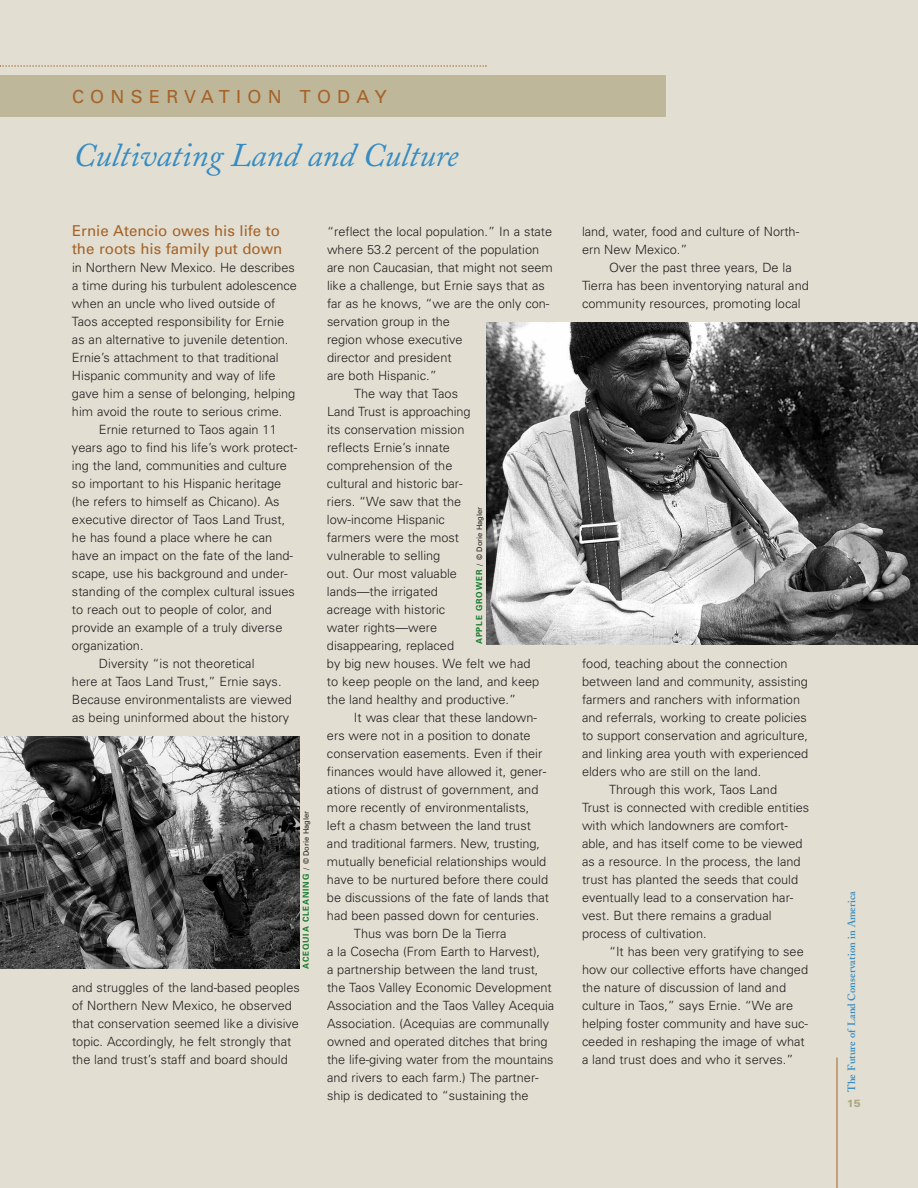
<style>
.page{position:relative;width:918px;height:1188px;background:#e2dfd2}
.page>*{position:absolute;margin:0;border:0;box-sizing:border-box;transform-origin:0 0}
.t1{font:italic 33px "Adobe Caslon";color:#358bc2}
.t2{font:18px "Univers";letter-spacing:.35em;color:#a56329}
.t3{font:15px/18px "Univers";color:#a56329}
.t4{font:300 12.75px/18px "Univers";color:#231f20}
.t5{font:600 10.5px "Adobe Caslon";letter-spacing:.005em;color:#358bc2}
.t6{font:900 10.5px "Univers";color:#aea984}
.t7{font:700 8.25px "Univers";letter-spacing:.1em;color:#187b2f}
.t8{font:7.5px "Univers";color:#231f20}
.s1{font-weight:400;font-size:7.5px;color:#231f20}
.s2{font-weight:700;font-size:8.25px;color:#187b2f}
</style>
<div class="page">
<img style="left:486px;top:322px;width:432px;height:323px">
<div style="left:0;top:75px;width:666px;height:42px;background:#beb79a"></div>
<svg style="left:0;top:65px;width:487px;height:2px"></svg>
<img style="left:0;top:736px;width:300px;height:233px">
<hr style="left:837px;top:1058px;width:1px;height:130px;background:#a56329">
<h2 class="t2" style="left:72px;top:90px;width:316px">CONSERVATION TODAY</h2>
<h1 class="t1" style="left:72px;top:144px;width:386px">Cultivating Land and Culture</h1>
<p class="t3" style="left:72px;top:223px;width:212px">Ernie Atencio owes his life to the roots his family put down</p>
<p class="t4" style="left:72px;top:259px;width:224px">in Northern New Mexico. He describes</p>
<p class="t4" style="left:72px;top:277px;width:226px">a time during his turbulent adolescence</p>
<p class="t4" style="left:72px;top:295px;width:205px">when an uncle who lived outside of</p>
<p class="t4" style="left:72px;top:313px;width:214px">Taos accepted responsibility for Ernie</p>
<p class="t4" style="left:72px;top:331px;width:218px">as an alternative to juvenile detention.</p>
<p class="t4" style="left:72px;top:349px;width:208px">Ernie’s attachment to that traditional</p>
<p class="t4" style="left:72px;top:367px;width:205px">Hispanic community and way of life</p>
<p class="t4" style="left:72px;top:385px;width:225px">gave him a sense of belonging, helping</p>
<p class="t4" style="left:72px;top:403px;width:212px">him avoid the route to serious crime.</p>
<p class="t4" style="left:99px;top:421px;width:179px">Ernie returned to Taos again 11</p>
<p class="t4" style="left:72px;top:439px;width:227px">years ago to find his life’s work protect-</p>
<p class="t4" style="left:72px;top:457px;width:217px">ing the land, communities and culture</p>
<p class="t4" style="left:72px;top:475px;width:211px">so important to his Hispanic heritage</p>
<p class="t4" style="left:72px;top:493px;width:209px">(he refers to himself as Chicano). As</p>
<p class="t4" style="left:72px;top:511px;width:215px">executive director of Taos Land Trust,</p>
<p class="t4" style="left:72px;top:529px;width:202px">he has found a place where he can</p>
<p class="t4" style="left:72px;top:547px;width:223px">have an impact on the fate of the land-</p>
<p class="t4" style="left:72px;top:565px;width:217px">scape, use his background and under-</p>
<p class="t4" style="left:72px;top:583px;width:224px">standing of the complex cultural issues</p>
<p class="t4" style="left:72px;top:601px;width:201px">to reach out to people of color, and</p>
<p class="t4" style="left:72px;top:619px;width:212px">provide an example of a truly diverse</p>
<p class="t4" style="left:72px;top:637px;width:73px">organization.</p>
<p class="t4" style="left:99px;top:655px;width:157px">Diversity “is not theoretical</p>
<p class="t4" style="left:72px;top:673px;width:211px">here at Taos Land Trust,” Ernie says.</p>
<p class="t4" style="left:72px;top:691px;width:221px">Because environmentalists are viewed</p>
<p class="t4" style="left:72px;top:709px;width:219px">as being uninformed about the history</p>
<p class="t7" style="left:303px;top:969px;width:159px;rotate:-90deg">ACEQUIA CLEANING <span class="s1">/ © Dorie Hagler</span></p>
<p class="t4" style="left:72px;top:979px;width:229px">and struggles of the land-based peoples of Northern New Mexico, he observed that conservation seemed like a divisive topic. Accordingly, he felt strongly that the land trust’s staff and board should</p>
<p class="t4" style="left:327px;top:223px;width:227px">“reflect the local population.” In a state</p>
<p class="t4" style="left:327px;top:241px;width:214px">where 53.2 percent of the population</p>
<p class="t4" style="left:327px;top:259px;width:227px">are non Caucasian, that might not seem</p>
<p class="t4" style="left:327px;top:277px;width:219px">like a challenge, but Ernie says that as</p>
<p class="t4" style="left:327px;top:295px;width:224px">far as he knows, “we are the only con-</p>
<p class="t4" style="left:327px;top:313px;width:125px">servation group in the</p>
<p class="t4" style="left:327px;top:331px;width:137px">region whose executive</p>
<p class="t4" style="left:327px;top:349px;width:126px">director and president</p>
<p class="t4" style="left:327px;top:367px;width:111px">are both Hispanic.”</p>
<p class="t4" style="left:354px;top:385px;width:106px">The way that Taos</p>
<p class="t4" style="left:327px;top:403px;width:145px">Land Trust is approaching</p>
<p class="t4" style="left:327px;top:421px;width:139px">its conservation mission</p>
<p class="t4" style="left:327px;top:439px;width:125px">reflects Ernie’s innate</p>
<p class="t4" style="left:327px;top:457px;width:127px">comprehension of the</p>
<p class="t4" style="left:327px;top:475px;width:137px">cultural and historic bar-</p>
<p class="t4" style="left:327px;top:493px;width:136px">riers. “We saw that the</p>
<p class="t4" style="left:327px;top:511px;width:119px">low-income Hispanic</p>
<p class="t4" style="left:327px;top:529px;width:134px">farmers were the most</p>
<p class="t4" style="left:327px;top:547px;width:115px">vulnerable to selling</p>
<p class="t4" style="left:327px;top:565px;width:132px">out. Our most valuable</p>
<p class="t4" style="left:327px;top:583px;width:112px">lands—the irrigated</p>
<p class="t4" style="left:327px;top:601px;width:120px">acreage with historic</p>
<p class="t4" style="left:327px;top:619px;width:112px">water rights—were</p>
<p class="t4" style="left:327px;top:637px;width:129px">disappearing, replaced</p>
<p class="t4" style="left:327px;top:655px;width:205px">by big new houses. We felt we had</p>
<p class="t4" style="left:327px;top:673px;width:214px">to keep people on the land, and keep</p>
<p class="t4" style="left:327px;top:691px;width:191px">the land healthy and productive.”</p>
<p class="t4" style="left:354px;top:709px;width:185px">It was clear that these landown-</p>
<p class="t4" style="left:327px;top:727px;width:205px">ers were not in a position to donate</p>
<p class="t4" style="left:327px;top:745px;width:217px">conservation easements. Even if their</p>
<p class="t4" style="left:327px;top:763px;width:221px">finances would have allowed it, gener-</p>
<p class="t4" style="left:327px;top:781px;width:213px">ations of distrust of government, and</p>
<p class="t4" style="left:327px;top:799px;width:204px">more recently of environmentalists,</p>
<p class="t4" style="left:327px;top:817px;width:205px">left a chasm between the land trust</p>
<p class="t4" style="left:327px;top:835px;width:215px">and traditional farmers. New, trusting,</p>
<p class="t4" style="left:327px;top:853px;width:221px">mutually beneficial relationships would</p>
<p class="t4" style="left:327px;top:871px;width:223px">have to be nurtured before there could</p>
<p class="t4" style="left:327px;top:889px;width:224px">be discussions of the fate of lands that</p>
<p class="t4" style="left:327px;top:907px;width:214px">had been passed down for centuries.</p>
<p class="t4" style="left:354px;top:925px;width:154px">Thus was born De la Tierra</p>
<p class="t4" style="left:327px;top:943px;width:215px">a la Cosecha (From Earth to Harvest),</p>
<p class="t4" style="left:327px;top:961px;width:213px">a partnership between the land trust,</p>
<p class="t4" style="left:327px;top:979px;width:226px">the Taos Valley Economic Development</p>
<p class="t4" style="left:327px;top:997px;width:229px">Association and the Taos Valley Acequia</p>
<p class="t4" style="left:327px;top:1015px;width:224px">Association. (Acequias are communally</p>
<p class="t4" style="left:327px;top:1033px;width:222px">owned and operated ditches that bring</p>
<p class="t4" style="left:327px;top:1051px;width:228px">the life-giving water from the mountains</p>
<p class="t4" style="left:327px;top:1069px;width:213px">and rivers to each farm.) The partner-</p>
<p class="t4" style="left:327px;top:1087px;width:203px">ship is dedicated to “sustaining the</p>
<p class="t8" style="left:477px;top:644px;width:139px;rotate:-90deg"><span class="s2">APPLE GROWER</span> / © Dorie Hagler</p>
<p class="t4" style="left:582px;top:223px;width:219px">land, water, food and culture of North&shy;ern New Mexico.”</p>
<p class="t4" style="left:582px;top:259px;width:228px;text-indent:27px">Over the past three years, De la<br>Tierra has been inventorying natural and community resources, promoting local</p>
<p class="t4" style="left:582px;top:655px;width:207px">food, teaching about the connection</p>
<p class="t4" style="left:582px;top:673px;width:228px">between land and community, assisting</p>
<p class="t4" style="left:582px;top:691px;width:220px">farmers and ranchers with information</p>
<p class="t4" style="left:582px;top:709px;width:226px">and referrals, working to create policies</p>
<p class="t4" style="left:582px;top:727px;width:227px">to support conservation and agriculture,</p>
<p class="t4" style="left:582px;top:745px;width:228px">and linking area youth with experienced</p>
<p class="t4" style="left:582px;top:763px;width:181px">elders who are still on the land.</p>
<p class="t4" style="left:609px;top:781px;width:170px">Through this work, Taos Land</p>
<p class="t4" style="left:582px;top:799px;width:229px">Trust is connected with credible entities</p>
<p class="t4" style="left:582px;top:817px;width:208px">with which landowners are comfort-</p>
<p class="t4" style="left:582px;top:835px;width:222px">able, and has itself come to be viewed</p>
<p class="t4" style="left:582px;top:853px;width:220px">as a resource. In the process, the land</p>
<p class="t4" style="left:582px;top:871px;width:218px">trust has planted the seeds that could</p>
<p class="t4" style="left:582px;top:889px;width:213px">eventually lead to a conservation har-</p>
<p class="t4" style="left:582px;top:907px;width:191px">vest. But there remains a gradual</p>
<p class="t4" style="left:582px;top:925px;width:126px">process of cultivation.</p>
<p class="t4" style="left:609px;top:943px;width:196px">“It has been very gratifying to see</p>
<p class="t4" style="left:582px;top:961px;width:228px">how our collective efforts have changed</p>
<p class="t4" style="left:582px;top:979px;width:206px">the nature of discussion of land and</p>
<p class="t4" style="left:582px;top:997px;width:213px">culture in Taos,” says Ernie. “We are</p>
<p class="t4" style="left:582px;top:1015px;width:228px">helping foster community and have suc-</p>
<p class="t4" style="left:582px;top:1033px;width:224px">ceeded in reshaping the image of what</p>
<p class="t4" style="left:582px;top:1051px;width:213px">a land trust does and who it serves.”</p>
<p class="t5" style="left:848px;top:1092px;width:202px;rotate:-90deg">The Future of Land Conservation in America</p>
<p class="t6" style="left:847px;top:1099px;width:16px">15</p>
</div>
